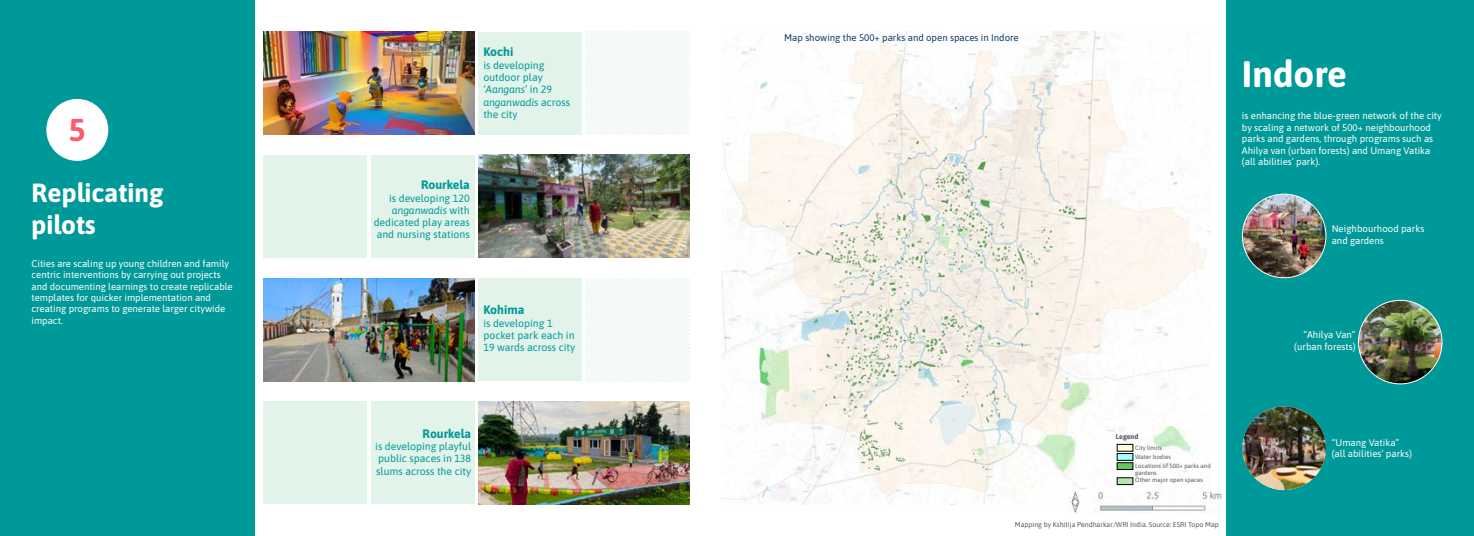
<style>
.page{position:relative;width:1474px;height:536px;background:#fff}
.page>*{position:absolute;margin:0;border:0;box-sizing:border-box;transform-origin:0 0}
.t1{font:700 36.75px "Asap";color:#fff}
.t2{font:700 31.5px "Asap";color:#ff596d}
.t3{font:700 26.25px/31.5px "Asap";color:#fff}
.t4{font:700 12.25px "Asap";color:#099}
.t5{font:10.5px/12.2px "Asap";color:#099}
.t6{font:9.62px/11.4px "Asap";color:#fff}
.t7{font:9.62px "Asap";color:#0f3c6a}
.t8{font:7px "Asap";color:#58595b}
.t9{font:700 7px "Asap";color:#58595b}
.t10{font:6.12px/8.9px "Asap";color:#58595b}
.s1{font-style:italic}
.s2{color:#5a5b5d}
</style>
<div class="page">
<img style="left:263px;top:32px;width:211px;height:102px">
<img style="left:263px;top:278px;width:211px;height:103px">
<div style="left:0;top:0;width:255px;height:536px;background:#099"></div>
<img style="left:586px;top:32px;width:104px;height:102px">
<img style="left:586px;top:278px;width:104px;height:103px">
<div style="left:478px;top:32px;width:104px;height:102px;background:#e2f3e9"></div>
<div style="left:478px;top:278px;width:104px;height:103px;background:#e2f3e9"></div>
<div style="left:370px;top:155px;width:104px;height:103px;background:#e2f3e9"></div>
<div style="left:370px;top:401px;width:104px;height:103px;background:#e2f3e9"></div>
<div style="left:263px;top:155px;width:104px;height:103px;background:#e2f3e9"></div>
<div style="left:263px;top:401px;width:104px;height:103px;background:#e2f3e9"></div>
<img style="left:478px;top:401px;width:212px;height:103px">
<img style="left:478px;top:155px;width:212px;height:103px">
<div style="left:46px;top:99px;width:62px;height:62px;background:#fff;border-radius:50%"></div>
<div style="left:1226px;top:0;width:247px;height:536px;background:#099"></div>
<img style="left:1242px;top:194px;width:83px;height:83px;border-radius:42px">
<img style="left:1242px;top:406px;width:83px;height:84px;border-radius:42px">
<img style="left:1358px;top:300px;width:83px;height:84px;border-radius:42px">
<img style="left:721px;top:32px;width:489px;height:472px">
<img style="left:1068px;top:490px;width:154px;height:23px">
<div style="left:1117px;top:444px;width:15px;height:7px;background:#ffd"></div>
<div style="left:1117px;top:444px;width:16px;height:7px;border:1px solid #000"></div>
<div style="left:1117px;top:453px;width:15px;height:7px;background:#a5ffff"></div>
<div style="left:1117px;top:453px;width:16px;height:7px;border:1px solid #000"></div>
<div style="left:1117px;top:462px;width:15px;height:7px;background:#61c75e"></div>
<div style="left:1117px;top:462px;width:16px;height:7px;border:1px solid #000"></div>
<svg style="left:1117px;top:477px;width:15px;height:7px"></svg>
<h2 class="t2" style="left:69px;top:107px;width:18px">5</h2>
<h3 class="t3" style="left:32px;top:176px;width:133px">Replicating pilots</h3>
<p class="t6" style="left:32px;top:257px;width:203px">Cities are scaling up young children and family centric interventions by carrying out projects and documenting learnings to create replicable templates for quicker implementation and creating programs to generate larger citywide impact.</p>
<p class="t4" style="left:483px;top:43px;width:31px">Kochi</p>
<p class="t5" style="left:483px;top:58px;width:88px">is developing outdoor play ‘<span class="s1">Aangans</span>’ in 29 <span class="s1">anganwadis</span> across the city</p>
<p class="t4" style="left:421px;top:176px;width:50px">Rourkela</p>
<p class="t5" style="left:373px;top:191px;width:98px;text-align:right">is developing 120 <span class="s1">anganwadis</span> with dedicated play areas and nursing stations</p>
<p class="t4" style="left:483px;top:301px;width:43px">Kohima</p>
<p class="t5" style="left:483px;top:316px;width:93px">is developing 1 pocket park each in<br>19 wards across city</p>
<p class="t4" style="left:422px;top:424px;width:50px">Rourkela</p>
<p class="t5" style="left:375px;top:439px;width:97px;text-align:justify">is developing playful public spaces in 138 slums across the city</p>
<p class="t7" style="left:784px;top:30px;width:236px">Map showing the 500+ parks and open spaces in Indore</p>
<h1 class="t1" style="left:1241px;top:47px;width:107px">Indore</h1>
<p class="t6" style="left:1241px;top:110px;width:201px">is enhancing the blue-green network of the city by scaling a network of 500+ neighbourhood parks and gardens, through programs such as Ahilya van (urban forests) and Umang Vatika (all abilities’ park).</p>
<p class="t6" style="left:1331px;top:222px;width:94px">Neighbourhood parks and gardens</p>
<p class="t9" style="left:1115px;top:431px;width:24px">Legend</p>
<p class="t10" style="left:1135px;top:443px;width:37px">City limits<br>Water bodies</p>
<p class="t10" style="left:1135px;top:475px;width:69px">Other major open spaces</p>
<p class="t10" style="left:1135px;top:462px;width:77px;line-height:7px">Locations of 500+ parks and gardens</p>
<p class="t8" style="left:1014px;top:519px;width:206px">Mapping by Kshitija Pendharkar/WRI India. Source: ESRI <span class="s2">Topo Map</span></p>
<p class="t6" style="left:1294px;top:328px;width:63px;text-align:right">“Ahilya Van” (urban forests)</p>
<p class="t6" style="left:1331px;top:436px;width:82px">“Umang Vatika” (all abilities’ parks)</p>
</div>
